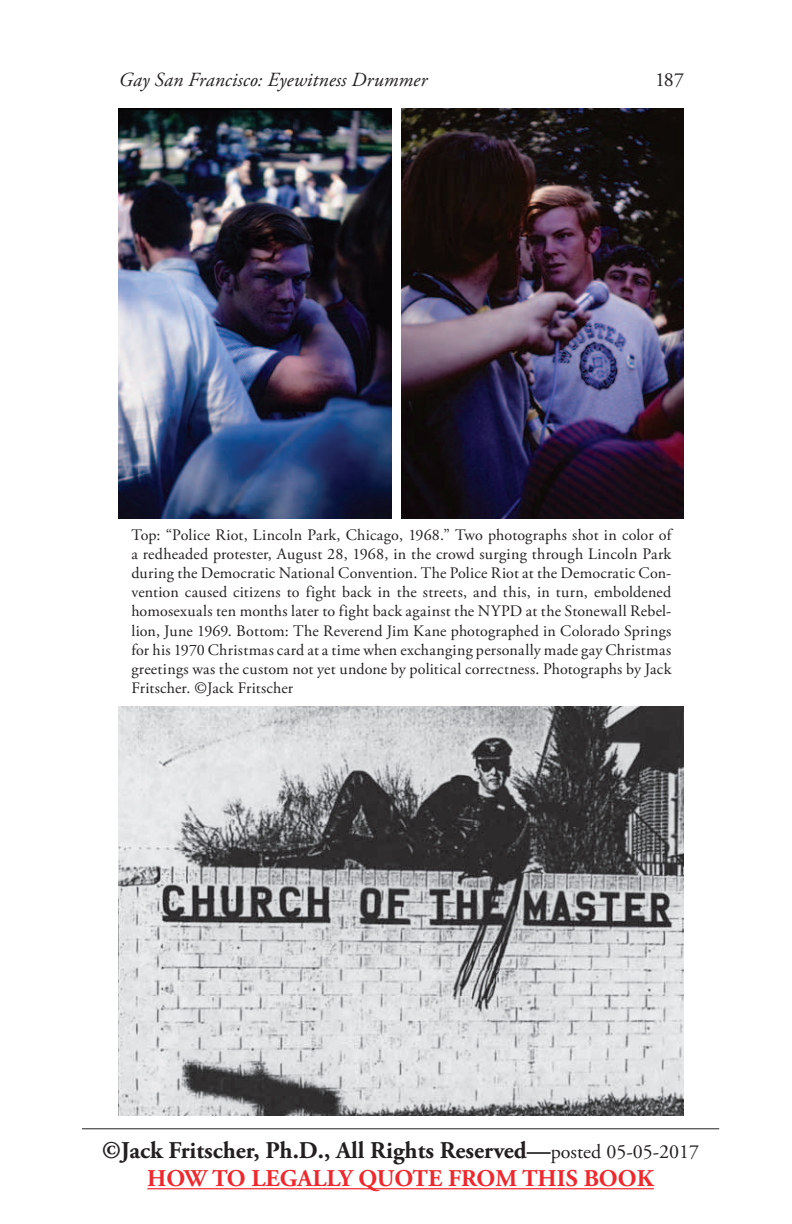
<style>
.page{position:relative;width:792px;height:1224px;background:#fff}
.page>*{position:absolute;margin:0;border:0;box-sizing:border-box;transform-origin:0 0}
.t1{font:700 24px/28.8px "Adobe Garamond Pro";color:#231f20;text-align:center}
.t2{font:italic 20px "Adobe Garamond Pro";letter-spacing:.01em;color:#231f20}
.t3{font:20px "Adobe Garamond Pro";color:#231f20}
.t4{font:16px/19.2px "Adobe Garamond Pro";letter-spacing:.015em;color:#231f20;text-align:justify}
.s1{font-weight:400;font-size:20px}
.s2{color:#ee292e}
</style>
<div class="page">
<hr style="left:147px;top:1188px;width:507px;height:1px;background:#ee292e">
<hr style="left:82px;top:1128px;width:637px;height:1px;background:#231f20">
<img style="left:119px;top:108px;width:273px;height:411px">
<img style="left:401px;top:108px;width:283px;height:411px">
<img style="left:119px;top:706px;width:565px;height:410px">
<p class="t2" style="left:119px;top:68px;width:310px">Gay San Francisco: Eyewitness Drummer</p>
<p class="t3" style="left:655px;top:68px;width:30px">187</p>
<p class="t4" style="left:131px;top:525px;width:542px">Top: “Police Riot, Lincoln Park, Chicago, 1968.” Two photographs shot in color of a redheaded protester, August 28, 1968, in the crowd surging through Lincoln Park during the Democratic National Convention. The Police Riot at the Democratic Con&shy;vention caused citizens to fight back in the streets, and this, in turn, emboldened homosexuals ten months later to fight back against the NYPD at the Stonewall Rebel&shy;lion, June 1969. Bottom: The Reverend Jim Kane photographed in Colorado Springs for his 1970 Christmas card at a time when exchanging personally made gay Christmas greetings was the custom not yet undone by political correctness. Photographs by Jack Fritscher. ©Jack Fritscher</p>
<h1 class="t1" style="left:102px;top:1136px;width:599px">©Jack Fritscher, Ph.D., All Rights Reserved—<span class="s1">posted 05-05-2017<br></span><span class="s2">HOW TO LEGALLY QUOTE FROM THIS BOOK</span></h1>
</div>
